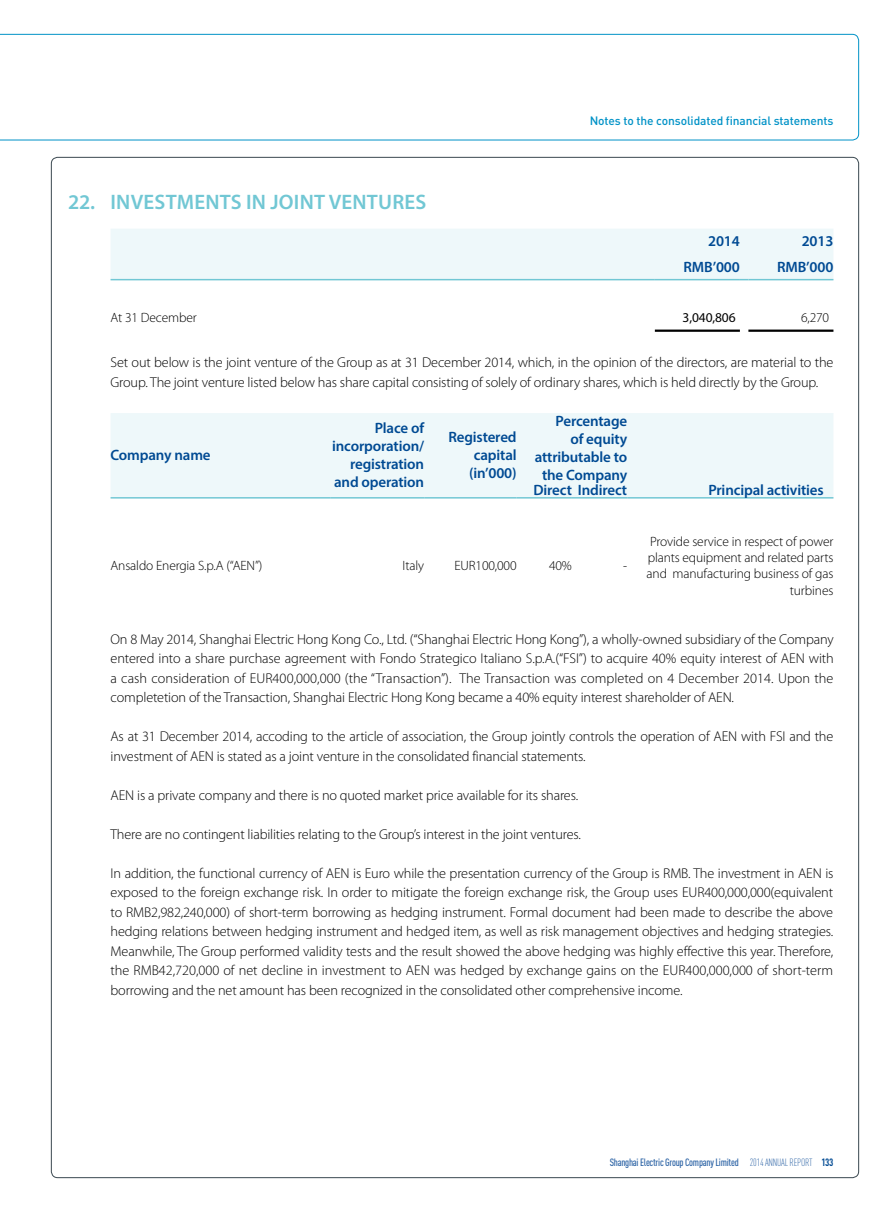
<style>
.page{position:relative;width:893px;height:1212px;background:#fff}
.page>*{position:absolute;margin:0;border:0;box-sizing:border-box;transform-origin:0 0}
.t1{font:600 21px "Myriad Pro";letter-spacing:.01em;color:#71c7d4}
.t2{font:600 15px/18px "Myriad Pro";letter-spacing:-.01em;color:#004a93;text-align:right}
.t3{font:300 14.25px/19.5px "Myriad Pro";letter-spacing:-.01em;color:#000}
.t4{font:300 13.5px/16.2px "Myriad Pro";letter-spacing:-.01em;color:#000;text-align:right}
.t5{font:13.5px "Myriad Pro";letter-spacing:-.01em;color:#000}
.t6{font:500 12px "DIN";letter-spacing:-.01em;color:#0092c7}
.t7{font:500 10.5px "DIN Cond";letter-spacing:-.025em;color:#2c63a5}
.s1{font-weight:300}
.s2{font-weight:700;color:#004a93}
</style>
<div class="page">
<svg style="left:0;top:34px;width:859px;height:106px"></svg>
<hr style="left:655px;top:330px;width:85px;height:2px;background:#000">
<hr style="left:748px;top:330px;width:85px;height:2px;background:#000">
<div style="left:111px;top:229px;width:722px;height:51px;background:#eef8fa"></div>
<hr style="left:748px;top:279px;width:85px;height:1px;background:#71c7d4">
<div style="left:111px;top:413px;width:722px;height:84px;background:#eef8fa"></div>
<hr style="left:111px;top:497px;width:220px;height:2px;background:#71c7d4">
<hr style="left:331px;top:497px;width:93px;height:2px;background:#71c7d4">
<hr style="left:424px;top:497px;width:93px;height:2px;background:#71c7d4">
<hr style="left:517px;top:497px;width:55px;height:2px;background:#71c7d4">
<hr style="left:572px;top:497px;width:55px;height:2px;background:#71c7d4">
<hr style="left:627px;top:497px;width:206px;height:2px;background:#71c7d4">
<h1 class="t1" style="left:68px;top:189px;width:360px">22. I nvestments in joint ventures</h1>
<p class="t6" style="left:590px;top:113px;width:245px">Notes to the consolidated financial statements</p>
<p class="t2" style="left:708px;top:232px;width:33px">2014</p>
<p class="t2" style="left:802px;top:232px;width:33px">2013</p>
<p class="t2" style="left:683px;top:257px;width:58px">RM B’000</p>
<p class="t2" style="left:777px;top:257px;width:58px">RM B’000</p>
<p class="t4" style="left:111px;top:310px;width:88px">At 31 December</p>
<p class="t5" style="left:683px;top:309px;width:54px">3,040,806</p>
<p class="t4" style="left:801px;top:309px;width:30px">6,270</p>
<p class="t3" style="left:111px;top:353px;width:724px">Set out below is the joint venture of the Group as at 31 December 2014, which, in the opinion of the directors, are material to the<br>Group. The joint venture listed below has share capital consisting of solely of ordinary shares, which is held directly by the Group.</p>
<p class="t2" style="left:111px;top:446px;width:102px">Company name</p>
<p class="t2" style="left:332px;top:419px;width:94px">Place of incorporation/ registration and operation</p>
<p class="t2" style="left:448px;top:428px;width:70px">Registered capital (in’000)</p>
<p class="t2" style="left:535px;top:411px;width:94px">Percentage<br>of equity attributable to the Company</p>
<p class="t2" style="left:533px;top:480px;width:95px">Direct Indirect</p>
<p class="t2" style="left:708px;top:480px;width:117px">Principal activities</p>
<p class="t4" style="left:647px;top:534px;width:188px">Provide service in respect of power plants equipment and related parts and manufacturing business of gas turbines</p>
<p class="t3" style="left:111px;top:629px;width:725px;text-align:justify">On 8 May 2014, Shanghai Electric Hong Kong Co., Ltd. (“Shanghai Electric Hong Kong”), a wholly-owned subsidiary of the Company entered into a share purchase agreement with Fondo Strategico Italiano S.p.A.(“FSI”) to acquire 40% equity interest of AEN with a cash consideration of EUR400,000,000 (the “Transaction”). The Transaction was completed on 4 December 2014. Upon the completetion of the Transaction, Shanghai Electric Hong Kong became a 40% equity interest shareholder of AEN.</p>
<p class="t3" style="left:111px;top:727px;width:724px">As at 31 December 2014, accoding to the article of association, the Group jointly controls the operation of AEN with FSI and the investment of AEN is stated as a joint venture in the consolidated financial statements.</p>
<p class="t3" style="left:111px;top:785px;width:469px">AEN is a private company and there is no quoted market price available for its shares.</p>
<p class="t3" style="left:111px;top:824px;width:472px">There are no contingent liabilities relating to the Group’s interest in the joint ventures.</p>
<p class="t3" style="left:111px;top:863px;width:724px;text-align:justify">In addition, the functional currency of AEN is Euro while the presentation currency of the Group is RMB. The investment in AEN is exposed to the foreign exchange risk. In order to mitigate the foreign exchange risk, the Group uses EUR400,000,000(equivalent to RMB2,982,240,000) of short-term borrowing as hedging instrument. Formal document had been made to describe the above hedging relations between hedging instrument and hedged item, as well as risk management objectives and hedging strategies.<br>Meanwhile, The Group performed validity tests and the result showed the above hedging was highly effective this year. Therefore, the RMB42,720,000 of net decline in investment to AEN was hedged by exchange gains on the EUR400,000,000 of short-term borrowing and the net amount has been recognized in the consolidated other comprehensive income.</p>
<p class="t4" style="left:111px;top:558px;width:153px">Ansaldo Energia S.p.A (“AEN”)</p>
<p class="t4" style="left:402px;top:558px;width:23px">Italy</p>
<p class="t4" style="left:454px;top:558px;width:64px">EUR100,000</p>
<p class="t4" style="left:549px;top:558px;width:24px">40%</p>
<p class="t4" style="left:623px;top:558px;width:6px">-</p>
<p class="t7" style="left:610px;top:1156px;width:225px">Shanghai Electric Group Company Limited <span class="s1">2014 ANNUAL REPORT</span> <span class="s2">133</span></p>
</div>
